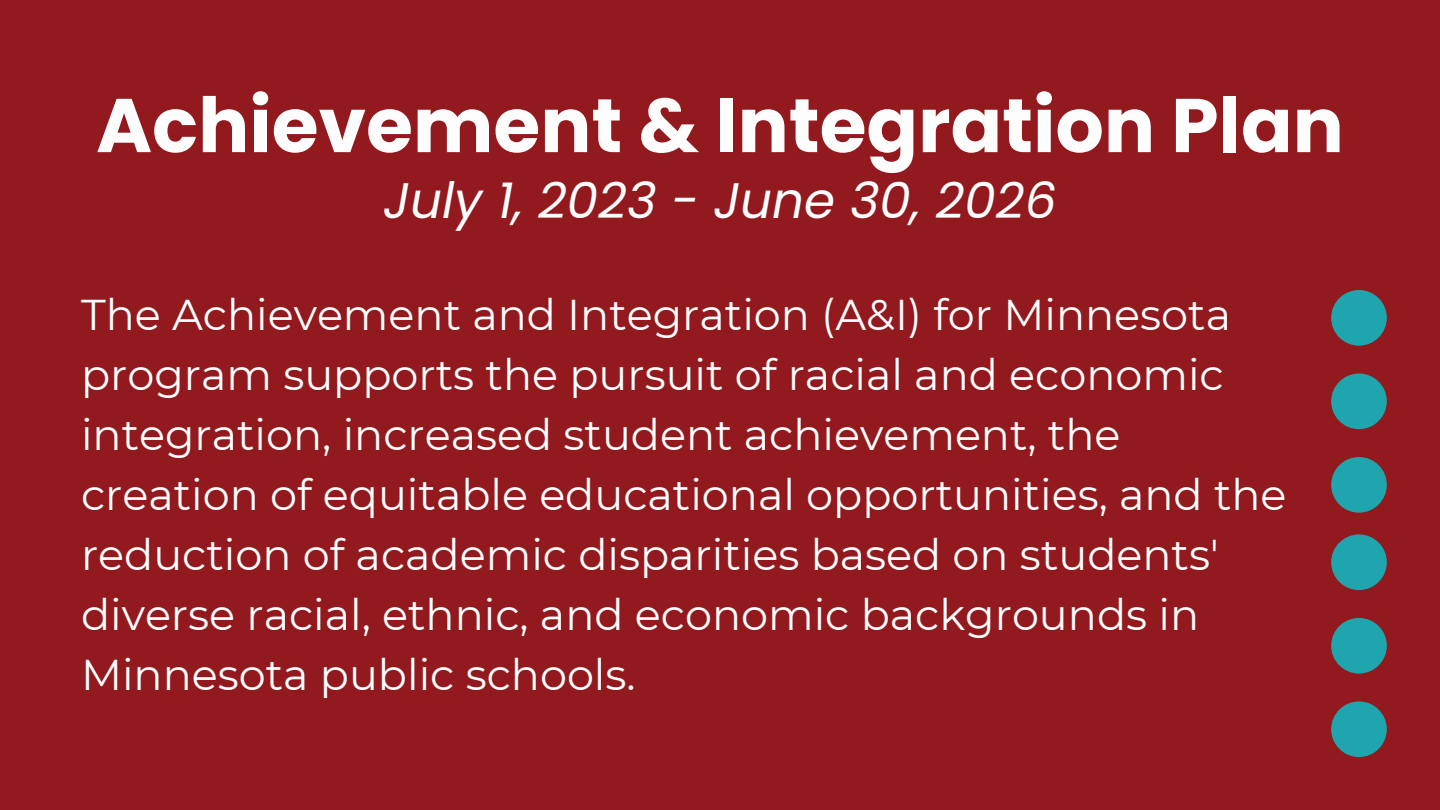
<style>
.page{position:relative;width:1440px;height:810px;background:#92191d}
.page>*{position:absolute;margin:0;border:0;box-sizing:border-box;transform-origin:0 0}
.t1{font:700 76px "Poppins";color:#fdfdfd}
.t2{font:italic 50px "Poppins";color:#fdfdfd}
.t3{font:43px/60px "Montserrat";color:#fff}
</style>
<div class="page">
<svg style="left:1331px;top:290px;width:56px;height:223px"></svg>
<svg style="left:1331px;top:534px;width:56px;height:223px"></svg>
<h2 class="t1" style="left:96px;top:72px;width:1249px">Achievement &amp; Integration Plan</h2>
<p class="t2" style="left:384px;top:165px;width:674px">July 1, 2023 - June 30, 2026</p>
<h1 class="t3" style="left:81px;top:285px;width:1207px">The Achievement and Integration (A&amp;I) for Minnesota program supports the pursuit of racial and economic integration, increased student achievement, the creation of equitable educational opportunities, and the reduction of academic disparities based on students' diverse racial, ethnic, and economic backgrounds in Minnesota public schools.</h1>
</div>
